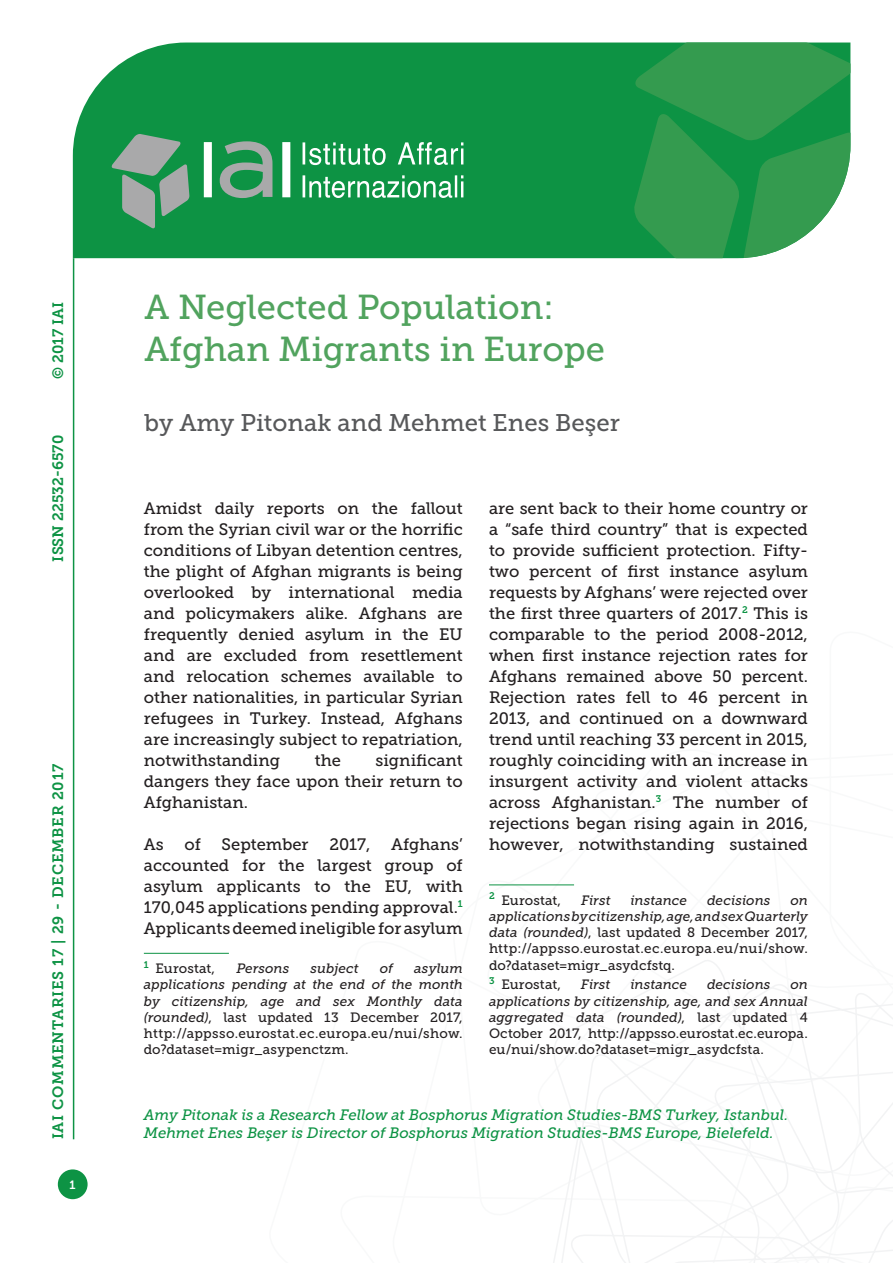
<style>
.page{position:relative;width:893px;height:1263px;background:#fff}
.page>*{position:absolute;margin:0;border:0;box-sizing:border-box;transform-origin:0 0}
.t1{font:34.5px/41.4px "Museo Slab 500";color:#51a35e}
.t2{font:24px "Museo Slab 500";color:#57585a}
.t3{font:16.5px/21px "Museo Slab 500";color:#231f20;text-align:justify}
.t4{font:italic 15px/18px "Museo Slab 500";color:#0d9344}
.t5{font:15px "Museo Slab 700";letter-spacing:.05em;color:#0d9344}
.t6{font:15px "Museo Slab 700";color:#0d9344}
.t7{font:13.5px/16.2px "Museo Slab 500";letter-spacing:.015em;color:#231f20;text-align:justify}
.t8{font:italic 13.5px "Museo Slab 500";letter-spacing:.01em;color:#231f20}
.t9{font:12px "Museo Slab 700";color:#fff}
.s1{font-style:italic}
</style>
<div class="page">
<svg style="left:553px;top:960px;width:340px;height:303px"></svg>
<hr style="left:73px;top:258px;width:1px;height:881px;background:#0d9344">
<div style="left:73px;top:43px;width:560px;height:215px;background:#0d9344"></div>
<svg style="left:633px;top:43px;width:217px;height:215px;background:#359e56"></svg>
<svg style="left:303px;top:142px;width:160px;height:56px;background:#48ad72"></svg>
<svg style="left:111px;top:134px;width:79px;height:95px;background:#609e7a"></svg>
<svg style="left:204px;top:141px;width:86px;height:57px"></svg>
<div style="left:58px;top:1169px;width:30px;height:30px;background:#0d9344;border-radius:50%"></div>
<hr style="left:144px;top:953px;width:85px;height:1px;background:#0d9344">
<hr style="left:489px;top:884px;width:85px;height:1px;background:#0d9344">
<p class="t5" style="left:50px;top:379px;width:78px;rotate:-90deg">© 2017 IAI</p>
<p class="t6" style="left:50px;top:561px;width:128px;rotate:-90deg">ISSN 22532-6570</p>
<p class="t5" style="left:50px;top:1139px;width:377px;rotate:-90deg">IAI COMMENTARIES 17 | 29 - DECEMBER 2017</p>
<p class="t9" style="left:70px;top:1178px;width:8px">1</p>
<h1 class="t1" style="left:145px;top:287px;width:462px">A Neglected Population:<br>Afghan Migrants in Europe</h1>
<h2 class="t2" style="left:145px;top:409px;width:477px">by Amy Pitonak and Mehmet Enes Beşer</h2>
<p class="t3" style="left:144px;top:498px;width:320px">Amidst daily reports on the fallout from the Syrian civil war or the horrific conditions of Libyan detention centres, the plight of Afghan migrants is being overlooked by international media and policymakers alike. Afghans are frequently denied asylum in the EU and are excluded from resettlement and relocation schemes available to other nationalities, in particular Syrian refugees in Turkey. Instead, Afghans are increasingly subject to repatriation, notwithstanding</p>
<p class="t3" style="left:144px;top:750px;width:320px;text-indent:232px">significant dangers they face upon their return to Afghanistan.</p>
<p class="t3" style="left:144px;top:834px;width:21px">As</p>
<p class="t3" style="left:184px;top:834px;width:18px">of</p>
<p class="t3" style="left:222px;top:834px;width:88px">September</p>
<p class="t3" style="left:329px;top:834px;width:43px">2017,</p>
<p class="t3" style="left:315px;top:750px;width:28px">the</p>
<p class="t3" style="left:144px;top:834px;width:320px;text-indent:247px">Afghans’ accounted for the largest group of asylum applicants to the EU, with 170,045 applications pending approval.<sup>1<br></sup>Applicants deemed ineligible for asylum</p>
<p class="t7" style="left:144px;top:960px;width:73px"><sup>1</sup> Eurostat,</p>
<p class="t8" style="left:236px;top:961px;width:55px">Persons</p>
<p class="t8" style="left:311px;top:961px;width:50px">subject</p>
<p class="t8" style="left:380px;top:961px;width:15px">of</p>
<p class="t7" style="left:144px;top:960px;width:320px;text-indent:270px"><span class="s1">asylum applications pending at the end of the month by citizenship, age and sex Monthly data (rounded)</span>, last updated 13 December 2017, http://appsso.eurostat.ec.europa.eu/nui/show. do?dataset=migr_asypenctzm.</p>
<p class="t3" style="left:489px;top:498px;width:320px">are sent back to their home country or a “safe third country” that is expected to provide sufficient protection. Fifty&shy;two percent of first instance asylum requests by Afghans’ were rejected over the first three quarters of 2017.<sup>2</sup> This is comparable to the period 2008-2012, when first instance rejection rates for Afghans remained above 50 percent.<br>Rejection rates fell to 46 percent in 2013, and continued on a downward trend until reaching 33 percent in 2015, roughly coinciding with an increase in insurgent activity and violent attacks across Afghanistan.<sup>3</sup> The number of rejections began rising again in 2016, however, notwithstanding sustained</p>
<p class="t7" style="left:489px;top:892px;width:74px"><sup>2</sup> Eurostat,</p>
<p class="t8" style="left:581px;top:892px;width:31px">First</p>
<p class="t8" style="left:630px;top:892px;width:58px">instance</p>
<p class="t8" style="left:707px;top:892px;width:65px">decisions</p>
<p class="t7" style="left:489px;top:892px;width:320px;text-indent:301px"><span class="s1">on applications by citizenship, age, and sex Quarterly data (rounded)</span>, last updated 8 December 2017, http://appsso.eurostat.ec.europa.eu/nui/show. do?dataset=migr_asydcfstq.</p>
<p class="t7" style="left:489px;top:977px;width:73px"><sup>3</sup> Eurostat,</p>
<p class="t8" style="left:581px;top:977px;width:31px">First</p>
<p class="t8" style="left:630px;top:977px;width:58px">instance</p>
<p class="t8" style="left:707px;top:977px;width:65px">decisions</p>
<p class="t7" style="left:489px;top:977px;width:320px;text-indent:301px"><span class="s1">on applications by citizenship, age, and sex Annual aggregated data (rounded)</span>, last updated 4<br>October 2017, http://appsso.eurostat.ec.europa. eu/nui/show.do?dataset=migr_asydcfsta.</p>
<p class="t4" style="left:144px;top:1106px;width:646px">Amy Pitonak is a Research Fellow at Bosphorus Migration Studies-BMS Turkey, Istanbul.<br>Mehmet Enes Beşer is Director of Bosphorus Migration Studies-BMS Europe, Bielefeld.</p>
</div>
